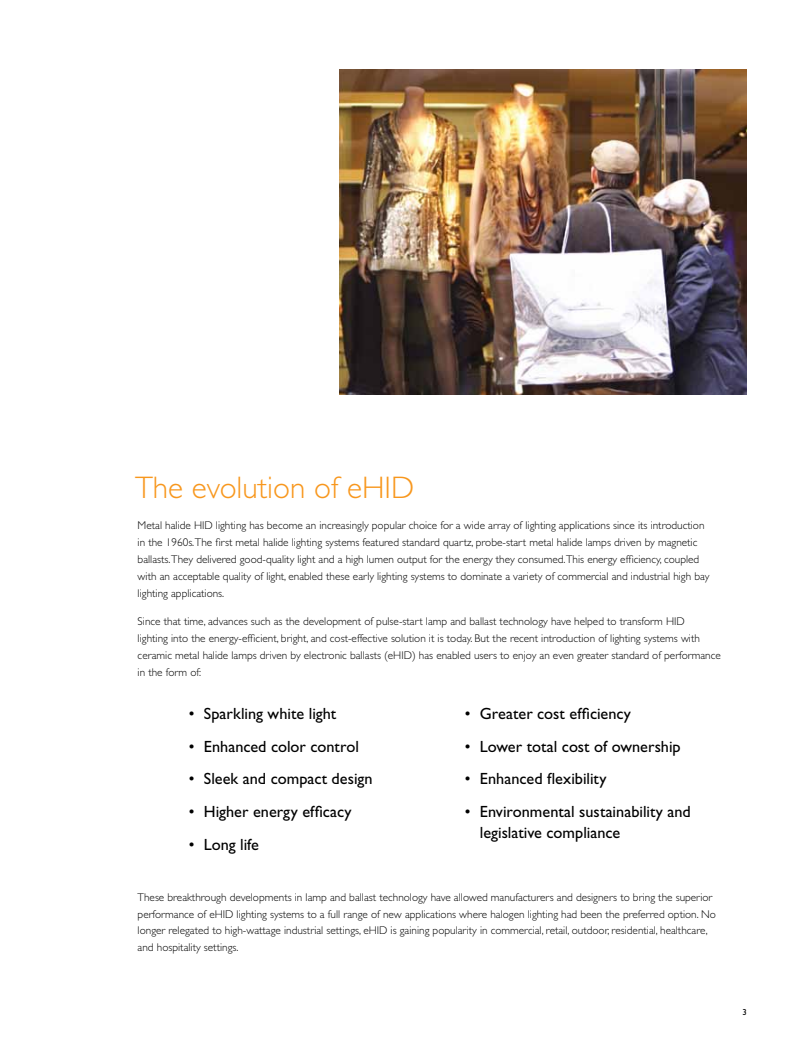
<style>
.page{position:relative;width:810px;height:1058px;background:#fff}
.page>*{position:absolute;margin:0;border:0;box-sizing:border-box;transform-origin:0 0}
.t1{font:300 31.25px "Gill Sans";color:#f8971d}
.t2{font:16.25px/21.2px "Gill Sans";color:#000}
.t3{font:300 11.25px/16.9px "Gill Sans";color:#000}
.t4{font:8.75px "Gill Sans";color:#000}
</style>
<div class="page">
<img style="left:339px;top:69px;width:407px;height:325px">
<h1 class="t1" style="left:135px;top:470px;width:281px">The evolution of eHID</h1>
<p class="t3" style="left:138px;top:517px;width:573px">Metal halide HID lighting has become an increasingly popular choice for a wide array of lighting applications since its introduction in the 1960s.The first metal halide lighting systems featured standard quartz, probe-start metal halide lamps driven by magnetic ballasts.They delivered good-quality light and a high lumen output for the energy they consumed.This energy efficiency, coupled with an acceptable quality of light, enabled these early lighting systems to dominate a variety of commercial and industrial high bay lighting applications.</p>
<p class="t3" style="left:138px;top:612px;width:585px">Since that time, advances such as the development of pulse-start lamp and ballast technology have helped to transform HID<br>lighting into the energy-efficient, bright, and cost-effective solution it is today. But the recent introduction of lighting systems with ceramic metal halide lamps driven by electronic ballasts (eHID) has enabled users to enjoy an even greater standard of performance in the form of:</p>
<h2 class="t2" style="left:189px;top:703px;width:149px">• Sparkling white light</h2>
<h2 class="t2" style="left:189px;top:735px;width:172px">• Enhanced color control</h2>
<h2 class="t2" style="left:189px;top:768px;width:185px">• Sleek and compact design</h2>
<h2 class="t2" style="left:189px;top:800px;width:164px">• Higher energy efficacy</h2>
<h2 class="t2" style="left:189px;top:833px;width:72px">• Long life</h2>
<h2 class="t2" style="left:465px;top:703px;width:168px">• Greater cost efficiency</h2>
<h2 class="t2" style="left:465px;top:735px;width:217px">• Lower total cost of ownership</h2>
<h2 class="t2" style="left:465px;top:768px;width:143px">• Enhanced flexibility</h2>
<h2 class="t2" style="left:480px;top:800px;width:212px;text-indent:-15px">• Environmental sustainability and legislative compliance</h2>
<p class="t3" style="left:138px;top:888px;width:580px">These breakthrough developments in lamp and ballast technology have allowed manufacturers and designers to bring the superior performance of eHID lighting systems to a full range of new applications where halogen lighting had been the preferred option. No longer relegated to high-wattage industrial settings, eHID is gaining popularity in commercial, retail, outdoor, residential, healthcare, and hospitality settings.</p>
<p class="t4" style="left:742px;top:1006px;width:6px">3</p>
</div>
